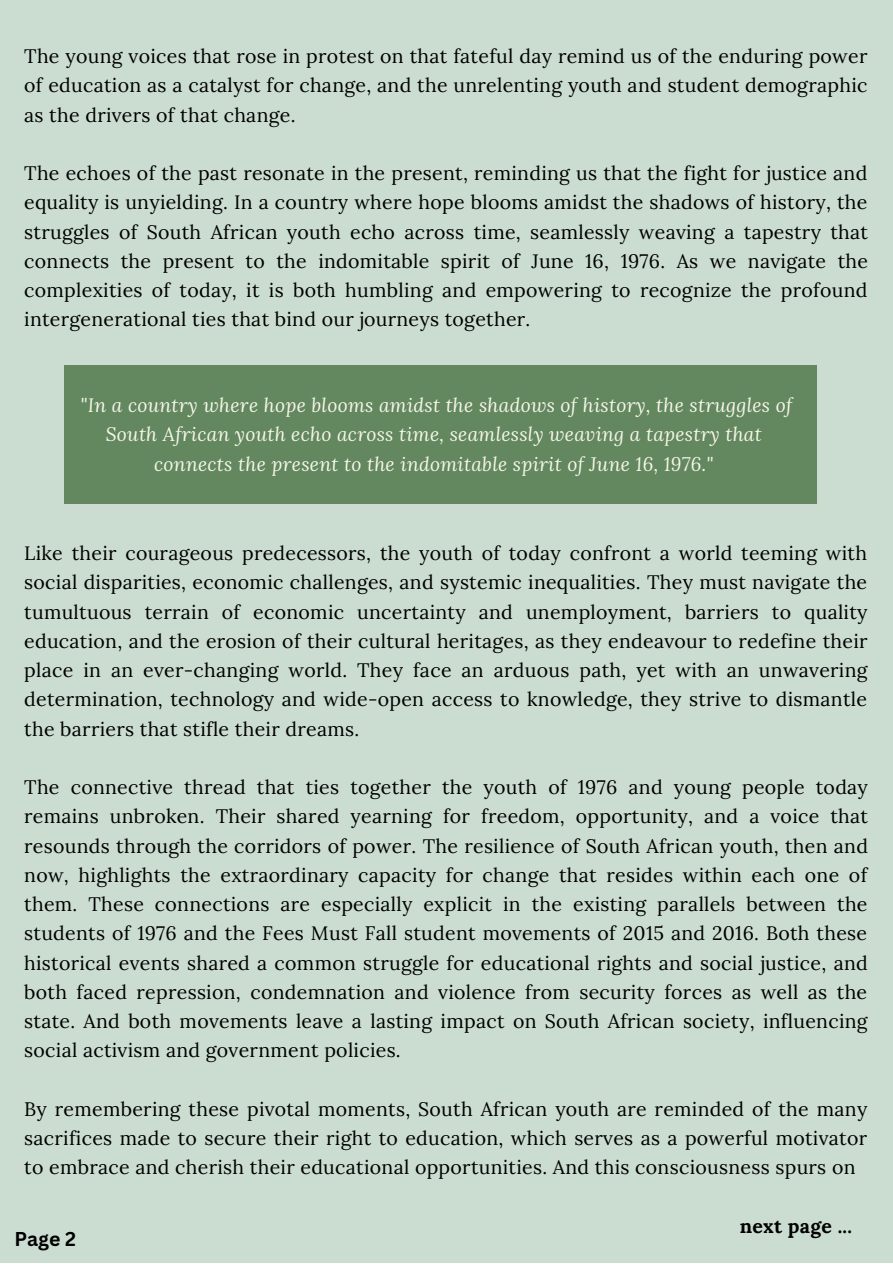
<style>
.page{position:relative;width:893px;height:1264px;background:#fff}
.page>*{position:absolute;margin:0;border:0;box-sizing:border-box;transform-origin:0 0}
.t1{font:19.5px/29.2px "Lora";letter-spacing:.015em;color:#000;text-align:justify}
.t2{font:700 19.5px "Lora";letter-spacing:.015em;color:#000}
.t3{font:700 19.5px "Canva Sans";color:#000}
.t4{font:italic 19.2px/29.2px "Lora";letter-spacing:.015em;color:#f6f6e9;text-align:center}
</style>
<div class="page">
<div style="left:0;top:0;width:892px;height:1262px;background:#cbddd1"></div>
<div style="left:64px;top:365px;width:752px;height:139px;background:#63885f"></div>
<p class="t1" style="left:24px;top:41px;width:844px">The young voices that rose in protest on that fateful day remind us of the enduring power of education as a catalyst for change, and the unrelenting youth and student demographic as the drivers of that change.</p>
<p class="t1" style="left:24px;top:158px;width:845px">The echoes of the past resonate in the present, reminding us that the fight for justice and equality is unyielding. In a country where hope blooms amidst the shadows of history, the struggles of South African youth echo across time, seamlessly weaving a tapestry that connects the present to the indomitable spirit of June 16, 1976. As we navigate the complexities of today, it is both humbling and empowering to recognize the profound intergenerational ties that bind our journeys together.</p>
<p class="t4" style="left:81px;top:390px;width:713px">"In a country where hope blooms amidst the shadows of history, the struggles of<br>South African youth echo across time, seamlessly weaving a tapestry that connects the present to the indomitable spirit of June 16, 1976."</p>
<p class="t1" style="left:24px;top:538px;width:844px">Like their courageous predecessors, the youth of today confront a world teeming with social disparities, economic challenges, and systemic inequalities. They must navigate the tumultuous terrain of economic uncertainty and unemployment, barriers to quality education, and the erosion of their cultural heritages, as they endeavour to redefine their place in an ever-changing world. They face an arduous path, yet with an unwavering determination, technology and wide-open access to knowledge, they strive to dismantle the barriers that stifle their dreams.</p>
<p class="t1" style="left:24px;top:772px;width:845px">The connective thread that ties together the youth of 1976 and young people today remains unbroken. Their shared yearning for freedom, opportunity, and a voice that resounds through the corridors of power. The resilience of South African youth, then and now, highlights the extraordinary capacity for change that resides within each one of them. These connections are especially explicit in the existing parallels between the students of 1976 and the Fees Must Fall student movements of 2015 and 2016. Both these historical events shared a common struggle for educational rights and social justice, and both faced repression, condemnation and violence from security forces as well as the state. And both movements leave a lasting impact on South African society, influencing social activism and government policies.</p>
<p class="t1" style="left:24px;top:1093px;width:844px">By remembering these pivotal moments, South African youth are reminded of the many sacrifices made to secure their right to education, which serves as a powerful motivator to embrace and cherish their educational opportunities. And this consciousness spurs on</p>
<p class="t3" style="left:15px;top:1225px;width:63px">Page 2</p>
<p class="t2" style="left:739px;top:1213px;width:114px">next page ...</p>
</div>
